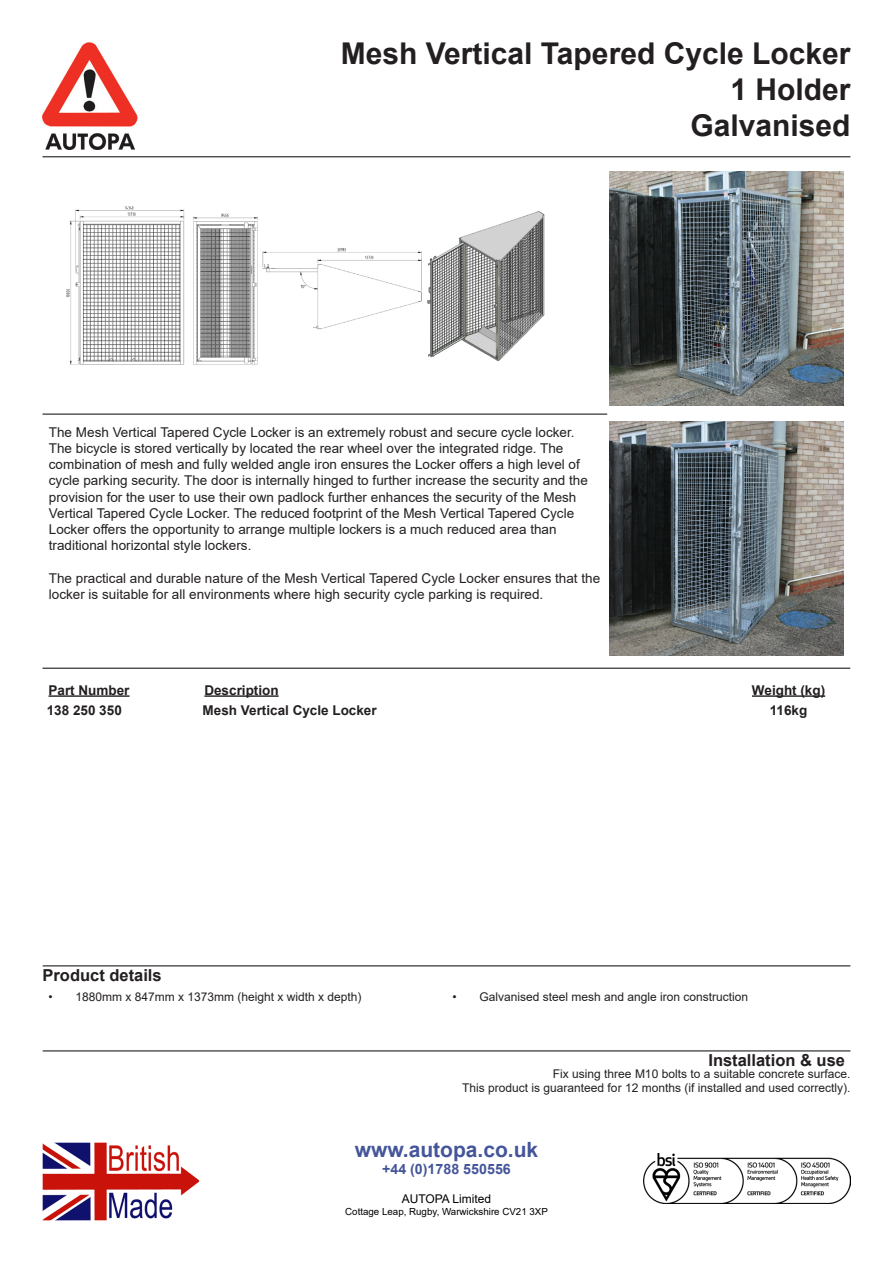
<style>
.page{position:relative;width:893px;height:1263px;background:#fff}
.page>*{position:absolute;margin:0;border:0;box-sizing:border-box;transform-origin:0 0}
.t1{font:700 30px "Arial";color:#231f20}
.t2{font:700 21px "Arial";color:#44559a}
.t3{font:700 16.5px "Arial";color:#231f20}
.t4{font:700 14.25px "Arial";color:#44559a}
.t5{font:13.5px/16.2px "Arial";color:#231f20}
.t6{font:700 13.5px "Arial";color:#231f20}
.t7{font:12px "Arial";color:#231f20}
.t8{font:12px "Arial";color:#000}
.t9{font:9.75px "Arial";color:#000}
</style>
<div class="page">
<img style="left:644px;top:1154px;width:206px;height:49px">
<img style="left:43px;top:1142px;width:156px;height:78px">
<img style="left:67px;top:206px;width:478px;height:159px">
<img style="left:42px;top:43px;width:95px;height:107px">
<hr style="left:43px;top:156px;width:807px;height:1px;background:#231f20">
<hr style="left:43px;top:414px;width:564px;height:1px;background:#231f20">
<hr style="left:49px;top:695px;width:81px;height:2px;background:#231f20">
<hr style="left:204px;top:695px;width:75px;height:2px;background:#231f20">
<hr style="left:752px;top:695px;width:73px;height:2px;background:#231f20">
<img style="left:610px;top:171px;width:233px;height:234px">
<img style="left:610px;top:422px;width:233px;height:233px">
<hr style="left:43px;top:668px;width:807px;height:1px;background:#231f20">
<hr style="left:43px;top:965px;width:807px;height:1px;background:#231f20">
<hr style="left:43px;top:1050px;width:807px;height:1px;background:#231f20">
<p class="t1" style="left:341px;top:33px;width:511px">Mesh Vertical Tapered Cycle Locker</p>
<p class="t1" style="left:730px;top:69px;width:122px">1 Holder</p>
<p class="t1" style="left:690px;top:105px;width:162px">Galvanised</p>
<p class="t5" style="left:49px;top:424px;width:541px">The Mesh Vertical Tapered Cycle Locker is an extremely robust and secure cycle locker.<br>The bicycle is stored vertically by located the rear wheel over the integrated ridge. The combination of mesh and fully welded angle iron ensures the Locker offers a high level of cycle parking security. The door is internally hinged to further increase the security and the provision for the user to use their own padlock further enhances the security of the Mesh Vertical Tapered Cycle Locker. The reduced footprint of the Mesh Vertical Tapered Cycle Locker offers the opportunity to arrange multiple lockers is a much reduced area than traditional horizontal style lockers.</p>
<p class="t5" style="left:49px;top:570px;width:553px">The practical and durable nature of the Mesh Vertical Tapered Cycle Locker ensures that the locker is suitable for all environments where high security cycle parking is required.</p>
<p class="t6" style="left:49px;top:680px;width:83px">Part Number</p>
<p class="t6" style="left:204px;top:680px;width:76px">Description</p>
<p class="t6" style="left:752px;top:680px;width:75px">Weight (kg)</p>
<p class="t6" style="left:47px;top:700px;width:77px">138 250 350</p>
<p class="t6" style="left:203px;top:700px;width:176px">Mesh Vertical Cycle Locker</p>
<p class="t6" style="left:770px;top:700px;width:39px">116kg</p>
<p class="t3" style="left:43px;top:963px;width:121px">Product details</p>
<p class="t7" style="left:49px;top:989px;width:315px">• 1880mm x 847mm x 1373mm (height x width x depth)</p>
<p class="t7" style="left:452px;top:989px;width:297px">• Galvanised steel mesh and angle iron construction</p>
<p class="t3" style="left:708px;top:1048px;width:138px">Installation &amp; use</p>
<p class="t7" style="left:553px;top:1065px;width:299px">Fix using three M10 bolts to a suitable concrete surface.</p>
<p class="t7" style="left:462px;top:1080px;width:390px">This product is guaranteed for 12 months (if installed and used correctly).</p>
<p class="t2" style="left:355px;top:1135px;width:185px">www.autopa.co.uk</p>
<p class="t4" style="left:382px;top:1159px;width:130px">+44 (0)1788 550556</p>
<p class="t8" style="left:402px;top:1190px;width:91px">AUTOPA Limited</p>
<p class="t9" style="left:345px;top:1204px;width:204px">Cottage Leap, Rugby, Warwickshire CV21 3XP</p>
</div>
